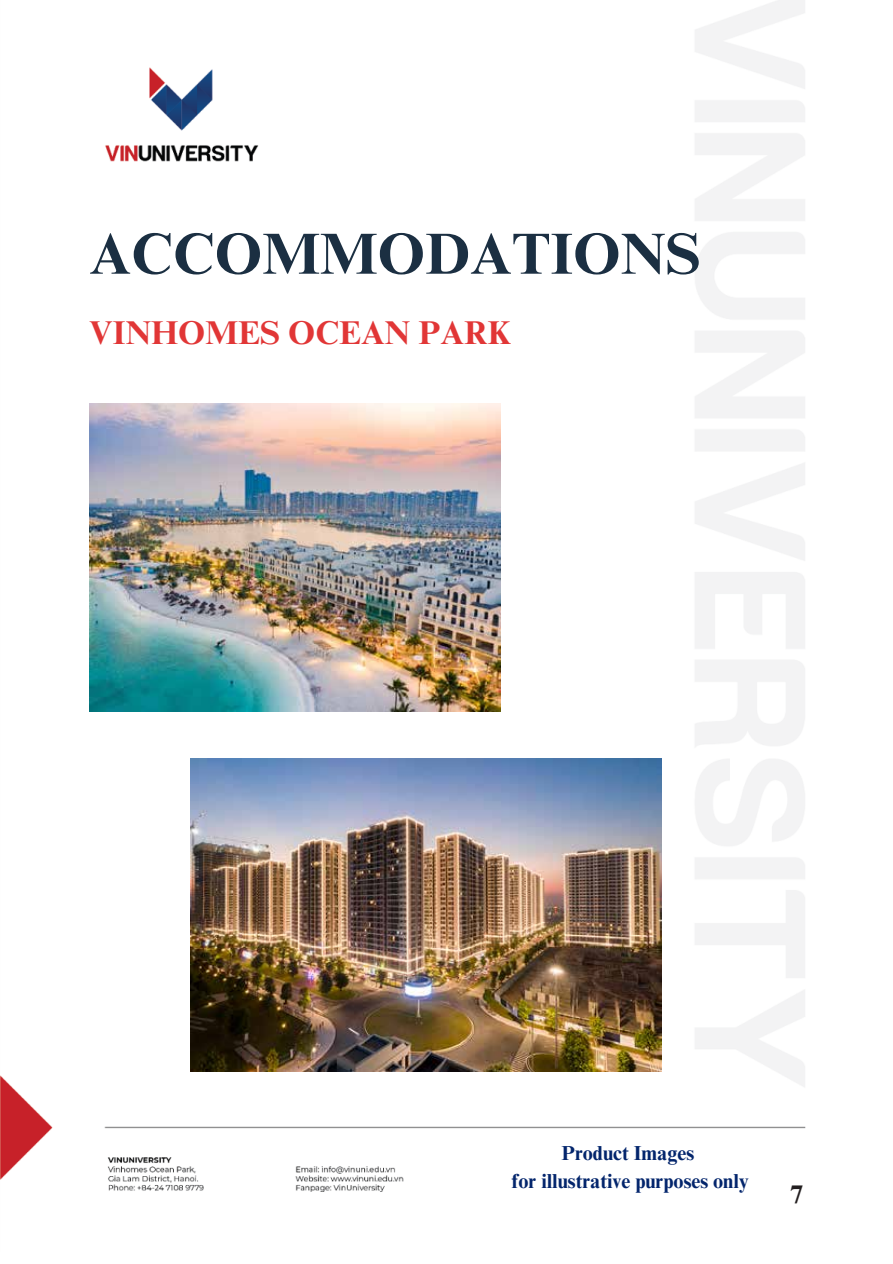
<style>
.page{position:relative;width:893px;height:1264px;background:#fff}
.page>*{position:absolute;margin:0;border:0;box-sizing:border-box;transform-origin:0 0}
.t1{font:700 58.05px "Times NRMT Pro";color:#1b2f42}
.t2{font:700 33px "Times NRMT Pro";color:#e13636}
.t3{font:700 25.5px "Times NRMT Pro";color:#231f20}
.t4{font:700 20.25px/28px "Times NRMT Pro";color:#03256c;text-align:center}
</style>
<div class="page">
<img style="left:0;top:0;width:806px;height:1192px">
<img style="left:89px;top:403px;width:412px;height:308px">
<img style="left:190px;top:758px;width:471px;height:313px">
<h1 class="t1" style="left:89px;top:218px;width:613px">ACCOMMODATIONS</h1>
<h2 class="t2" style="left:89px;top:312px;width:424px">VINHOMES OCEAN PARK</h2>
<p class="t4" style="left:511px;top:1139px;width:239px">Product Images<br>for illustrative purposes only</p>
<p class="t3" style="left:790px;top:1178px;width:14px">7</p>
</div>
